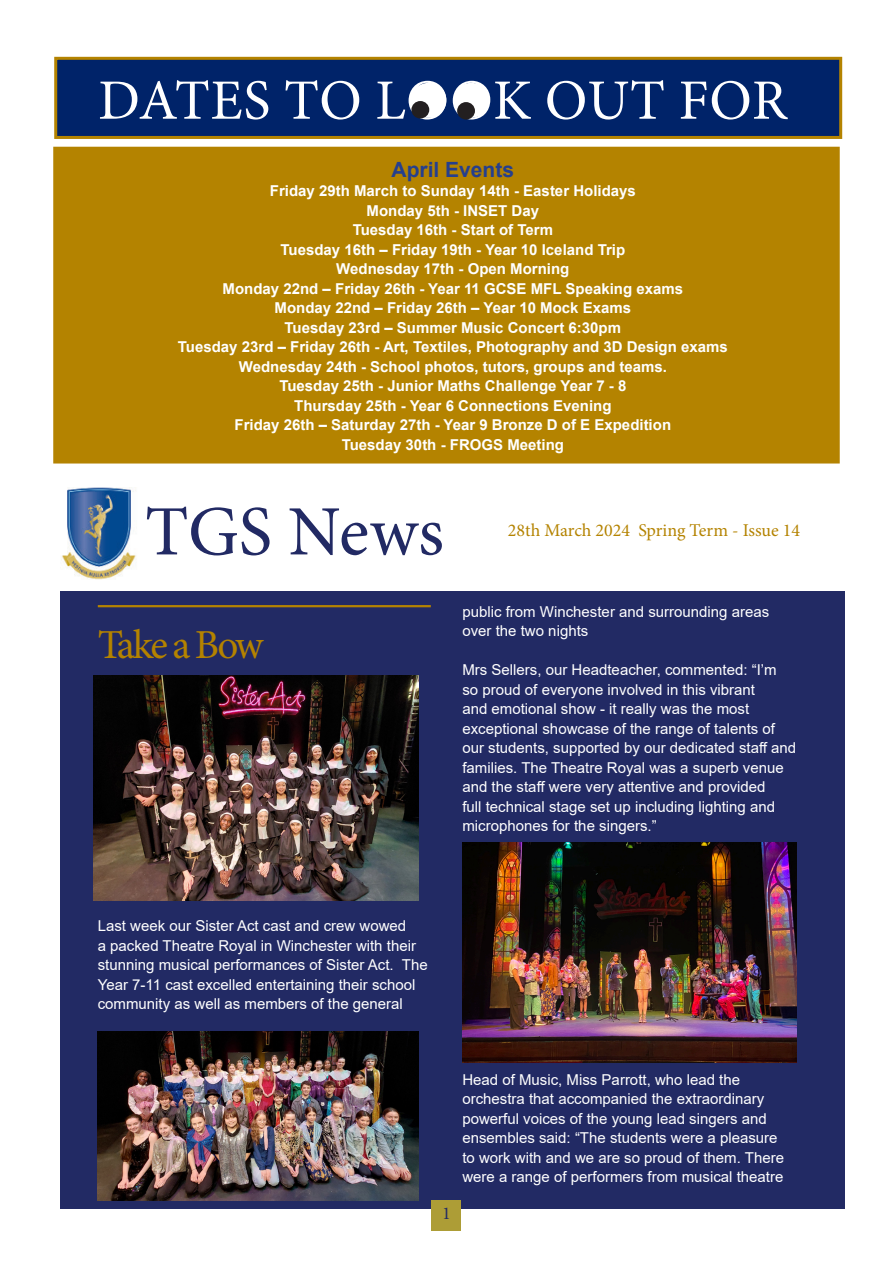
<style>
.page{position:relative;width:893px;height:1263px;background:#fff}
.page>*{position:absolute;margin:0;border:0;box-sizing:border-box;transform-origin:0 0}
.t1{font:70.8px "Minion Pro";color:#222a64}
.t2{font:57px "Minion Pro";color:#fff}
.t3{font:41.25px "Minion Pro";letter-spacing:-.07em;color:#b48300}
.Paragraph_Style_1{font:700 21px "Arial";color:#253f8e}
.t4{font:18px "Minion Pro";letter-spacing:-.005em;color:#b48300}
.t5{font:18px "Minion Pro";color:#222a64}
.Paragraph_Style_1-2{font:15px/19.5px "Arial";color:#fff}
.Paragraph_Style_1-3{font:700 15px "Arial";color:#fff}
</style>
<div class="page">
<div style="left:54px;top:57px;width:788px;height:82px;background:#002369;border:3px solid #b48300"></div>
<div style="left:60px;top:592px;width:785px;height:617px;background:#222a64"></div>
<div style="left:53px;top:147px;width:787px;height:316px;background:#b48300"></div>
<hr style="left:98px;top:605px;width:333px;height:2px;background:#b48300">
<img style="left:61px;top:487px;width:75px;height:92px">
<img style="left:462px;top:843px;width:334px;height:220px">
<div style="left:431px;top:1200px;width:30px;height:31px;background:#ad9d36"></div>
<div style="left:411px;top:83px;width:35px;height:35px;background:#fff;border-radius:50%"></div>
<div style="left:453px;top:83px;width:36px;height:35px;background:#fff;border-radius:50%"></div>
<div style="left:411px;top:101px;width:18px;height:18px;background:#231f20;border-radius:50%"></div>
<div style="left:457px;top:102px;width:18px;height:18px;background:#231f20;border-radius:50%"></div>
<img style="left:94px;top:675px;width:325px;height:225px">
<img style="left:98px;top:1031px;width:321px;height:169px">
<p class="t2" style="left:98px;top:62px;width:691px">DATES TO LOOK OUT FOR</p>
<p class="Paragraph_Style_1" style="left:392px;top:154px;width:124px">April Events</p>
<p class="Paragraph_Style_1-3" style="left:270px;top:180px;width:367px">Friday 29th March to Sunday 14th - Easter Holidays</p>
<p class="Paragraph_Style_1-3" style="left:367px;top:200px;width:174px">Monday 5th - INSET Day</p>
<p class="Paragraph_Style_1-3" style="left:353px;top:219px;width:202px">Tuesday 16th - Start of Term</p>
<p class="Paragraph_Style_1-3" style="left:281px;top:239px;width:346px">Tuesday 16th – Friday 19th - Year 10 Iceland Trip</p>
<p class="Paragraph_Style_1-3" style="left:336px;top:258px;width:235px">Wednesday 17th - Open Morning</p>
<p class="Paragraph_Style_1-3" style="left:223px;top:278px;width:462px">Monday 22nd – Friday 26th - Year 11 GCSE MFL Speaking exams</p>
<p class="Paragraph_Style_1-3" style="left:275px;top:297px;width:358px">Monday 22nd – Friday 26th – Year 10 Mock Exams</p>
<p class="Paragraph_Style_1-3" style="left:285px;top:317px;width:338px">Tuesday 23rd – Summer Music Concert 6:30pm</p>
<p class="Paragraph_Style_1-3" style="left:178px;top:336px;width:551px">Tuesday 23rd – Friday 26th - Art, Textiles, Photography and 3D Design exams</p>
<p class="Paragraph_Style_1-3" style="left:239px;top:356px;width:430px">Wednesday 24th - School photos, tutors, groups and teams.</p>
<p class="Paragraph_Style_1-3" style="left:279px;top:375px;width:349px">Tuesday 25th - Junior Maths Challenge Year 7 - 8</p>
<p class="Paragraph_Style_1-3" style="left:294px;top:395px;width:319px">Thursday 25th - Year 6 Connections Evening</p>
<p class="Paragraph_Style_1-3" style="left:235px;top:414px;width:438px">Friday 26th – Saturday 27th - Year 9 Bronze D of E Expedition</p>
<p class="Paragraph_Style_1-3" style="left:342px;top:434px;width:224px">Tuesday 30th - FROGS Meeting</p>
<p class="t1" style="left:145px;top:484px;width:301px">TGS News</p>
<p class="t3" style="left:98px;top:617px;width:167px">Take a Bow</p>
<p class="t4" style="left:508px;top:518px;width:294px">28th March 2024 Spring Term - Issue 14</p>
<p class="Paragraph_Style_1-2" style="left:462px;top:602px;width:308px">public from Winchester and surrounding areas over the two nights</p>
<p class="Paragraph_Style_1-2" style="left:462px;top:660px;width:335px">Mrs Sellers, our Headteacher, commented: “I’m so proud of everyone involved in this vibrant<br>and emotional show - it really was the most exceptional showcase of the range of talents of our students, supported by our dedicated staff and families. The Theatre Royal was a superb venue and the staff were very attentive and provided<br>full technical stage set up including lighting and microphones for the singers.”</p>
<p class="Paragraph_Style_1-2" style="left:98px;top:916px;width:331px">Last week our Sister Act cast and crew wowed<br>a packed Theatre Royal in Winchester with their stunning musical performances of Sister Act. The Year 7-11 cast excelled entertaining their school community as well as members of the general</p>
<p class="t5" style="left:444px;top:1201px;width:8px">1</p>
<p class="Paragraph_Style_1-2" style="left:462px;top:1070px;width:323px">Head of Music, Miss Parrott, who lead the orchestra that accompanied the extraordinary powerful voices of the young lead singers and ensembles said: “The students were a pleasure to work with and we are so proud of them. There were a range of performers from musical theatre</p>
</div>
